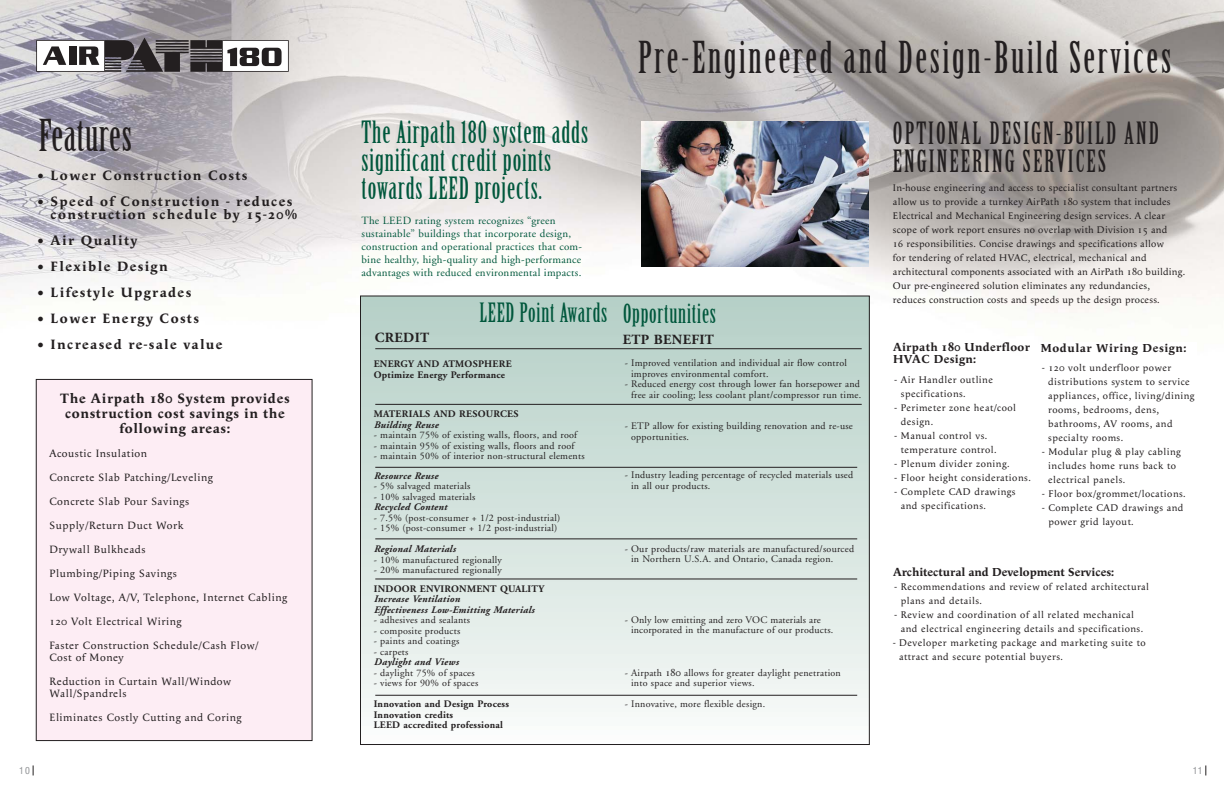
<style>
.page{position:relative;width:1224px;height:792px;background:#fff}
.page>*{position:absolute;margin:0;border:0;box-sizing:border-box;transform-origin:0 0}
.t1{font:43px "Birch";letter-spacing:.06em;color:#231f20}
.t2{font:43px "Birch";letter-spacing:.015em;color:#231f20}
.t3{font:30px/28px "Birch";letter-spacing:.03em;color:#00573c}
.t4{font:30px/28px "Birch";letter-spacing:.065em;color:#231f20}
.t5{font:26px "Birch";letter-spacing:.03em;color:#00573c}
.t6{font:700 14px/13px "Apolline";letter-spacing:.1em;color:#231f20}
.t7{font:700 14px/15px "Apolline";letter-spacing:.05em;color:#231f20;text-align:center}
.t8{font:700 14px "Adobe Garamond";letter-spacing:.025em;color:#231f20}
.t9{font:700 12px "Apolline";color:#231f20}
.t10{font:700 12px/12px "Apolline";letter-spacing:.03em;color:#231f20}
.t11{font:700 12px "Apolline";letter-spacing:.05em;color:#231f20}
.t12{font:11px/24px "Apolline";letter-spacing:.05em;color:#231f20}
.t13{font:11px/13px "Adobe Garamond";letter-spacing:.025em;color:#00573c}
.t14{font:10px/10.5px "Adobe Garamond";letter-spacing:.025em;color:#231f20}
.t15{font:10px/14px "Apolline";letter-spacing:.05em;color:#231f20}
.t16{font:10px/14px "Apolline";letter-spacing:.025em;color:#231f20}
.t17{font:700 10px/10.5px "Adobe Garamond";letter-spacing:.025em;color:#231f20}
.t18{font:italic 700 10px/10.5px "Adobe Garamond";letter-spacing:.025em;color:#231f20}
.t19{font:condensed 10px "Helvetica Neue";color:#939598}
.s1{font-family:"Apolline"}
</style>
<div class="page">
<img style="left:0;top:0;width:1224px;height:528px">
<svg style="left:36px;top:38px;width:253px;height:34px"></svg>
<div style="left:36px;top:379px;width:276px;height:362px;background:#fdedf4"></div>
<div style="left:36px;top:379px;width:276px;height:362px;border:1px solid #231f20"></div>
<img style="left:641px;top:121px;width:227px;height:145px">
<div style="left:360px;top:296px;width:509px;height:449px;background:linear-gradient(to bottom,#b4cfc6,#f8faf8)"></div>
<hr style="left:375px;top:348px;width:487px;height:1px;background:#231f20">
<hr style="left:375px;top:404px;width:487px;height:1px;background:#231f20">
<hr style="left:375px;top:467px;width:482px;height:1px;background:#231f20">
<hr style="left:375px;top:538px;width:482px;height:1px;background:#231f20">
<hr style="left:375px;top:578px;width:482px;height:1px;background:#231f20">
<hr style="left:375px;top:695px;width:482px;height:1px;background:#231f20">
<div style="left:1040px;top:342px;width:157px;height:206px;background:#fff"></div>
<h1 class="t1" style="left:638px;top:41px;width:535px">Pre-Engineered and Design-Build Services</h1>
<h1 class="t2" style="left:39px;top:119px;width:95px">Features</h1>
<h2 class="t4" style="left:893px;top:120px;width:268px">OPTIONAL DESIGN-BUILD AND<br>ENGINEERING SERVICES</h2>
<p class="t16" style="left:893px;top:181px;width:294px">In-house engineering and access to specialist consultant partners allow us to provide a turnkey AirPath 180 system that includes Electrical and Mechanical Engineering design services. A clear scope of work report ensures no overlap with Division 15 and<br>16 responsibilities. Concise drawings and specifications allow<br>for tendering of related HVAC, electrical, mechanical and architectural components associated with an AirPath 180 building.<br>Our pre-engineered solution eliminates any redundancies, reduces construction costs and speeds up the design process.</p>
<h2 class="t3" style="left:361px;top:120px;width:228px">The Airpath 180 system adds significant credit points towards LEED projects.</h2>
<p class="t13" style="left:362px;top:215px;width:222px">The LEED rating system recognizes “green sustainable” buildings that incorporate design, construction and operational practices that com&shy;bine healthy, high-quality and high-performance advantages with reduced environmental impacts.</p>
<h3 class="t6" style="left:37px;top:170px;width:212px">• Lower Construction Costs</h3>
<h3 class="t6" style="left:51px;top:196px;width:248px;text-indent:-14px">• Speed of Construction - reduces construction schedule by 15-20%</h3>
<h3 class="t6" style="left:37px;top:235px;width:102px">• Air Quality</h3>
<h3 class="t6" style="left:37px;top:261px;width:132px">• Flexible Design</h3>
<h3 class="t6" style="left:37px;top:287px;width:156px">• Lifestyle Upgrades</h3>
<h3 class="t6" style="left:37px;top:313px;width:163px">• Lower Energy Costs</h3>
<h3 class="t6" style="left:37px;top:339px;width:187px">• Increased re-sale value</h3>
<h3 class="t5" style="left:479px;top:302px;width:129px">LEED Point Awards</h3>
<h3 class="t5" style="left:623px;top:304px;width:95px">Opportunities</h3>
<h3 class="t8" style="left:375px;top:332px;width:56px">CREDIT</h3>
<h3 class="t8" style="left:623px;top:334px;width:93px">ETP BENEFIT</h3>
<p class="t10" style="left:893px;top:342px;width:138px">Airpath 180 Underfloor<br>HVAC Design:</p>
<p class="t15" style="left:901px;top:374px;width:94px;text-indent:-6px">- Air Handler outline specifications.</p>
<p class="t15" style="left:901px;top:402px;width:117px;text-indent:-6px">- Perimeter zone heat/cool design.</p>
<p class="t15" style="left:901px;top:430px;width:97px;text-indent:-6px">- Manual control vs. temperature control.</p>
<p class="t15" style="left:895px;top:458px;width:117px">- Plenum divider zoning.</p>
<p class="t15" style="left:895px;top:472px;width:138px">- Floor height considerations.</p>
<p class="t15" style="left:901px;top:486px;width:116px;text-indent:-6px">- Complete CAD drawings and specifications.</p>
<p class="t11" style="left:1040px;top:343px;width:147px">Modular Wiring Design:</p>
<p class="t15" style="left:1048px;top:362px;width:148px;text-indent:-6px">- 120 volt underfloor power distributions system to service appliances, office, living/dining rooms, bedrooms, dens, bathrooms, AV rooms, and specialty rooms.</p>
<p class="t15" style="left:1048px;top:446px;width:134px;text-indent:-6px">- Modular plug &amp; play cabling includes home runs back to electrical panels.</p>
<p class="t15" style="left:1042px;top:488px;width:145px">- Floor box/grommet/locations.</p>
<p class="t15" style="left:1048px;top:502px;width:137px;text-indent:-6px">- Complete CAD drawings and power grid layout.</p>
<p class="t14" style="left:631px;top:359px;width:217px;text-indent:-6px">- Improved ventilation and individual air flow control improves environmental comfort.</p>
<p class="t14" style="left:625px;top:380px;width:238px;text-align:right">- Reduced energy cost through lower fan horsepower and free air cooling; less coolant plant/compressor run time.</p>
<p class="t14" style="left:631px;top:422px;width:223px;text-indent:-6px">- ETP allow for existing building renovation and re-use opportunities.</p>
<p class="t14" style="left:631px;top:471px;width:224px;text-indent:-6px">- Industry leading percentage of recycled materials used in all our products.</p>
<p class="t17" style="left:374px;top:360px;width:139px">ENERGY AND ATMOSPHERE<br>Optimize Energy Performance</p>
<p class="t17" style="left:374px;top:410px;width:146px">MATERIALS AND RESOURCES</p>
<p class="t18" style="left:374px;top:420px;width:66px">Building Reuse</p>
<p class="t14" style="left:374px;top:431px;width:205px">- maintain 75% of existing walls, floors, and roof</p>
<p class="t14" style="left:374px;top:441px;width:202px">- maintain 95% of existing walls, floors and roof</p>
<p class="t14" style="left:374px;top:452px;width:212px">- maintain 50% of interior non-structural elements</p>
<p class="t18" style="left:374px;top:471px;width:66px">Resource Reuse</p>
<p class="t14" style="left:374px;top:482px;width:98px">- 5% salvaged materials</p>
<p class="t14" style="left:374px;top:492px;width:103px">- 10% salvaged materials</p>
<p class="t18" style="left:374px;top:503px;width:75px">Recycled Content</p>
<p class="t14" style="left:374px;top:513px;width:188px">- 7.5% (post-consumer + 1/2 post-industrial)</p>
<p class="t14" style="left:374px;top:524px;width:185px">- 15% (post-consumer + 1/2 post-industrial)</p>
<p class="t18" style="left:374px;top:545px;width:83px">Regional Materials</p>
<p class="t14" style="left:374px;top:555px;width:130px">- 10% manufactured regionally</p>
<p class="t14" style="left:374px;top:566px;width:130px">- 20% manufactured regionally</p>
<p class="t17" style="left:374px;top:584px;width:172px">INDOOR ENVIRONMENT QUALITY</p>
<p class="t18" style="left:374px;top:595px;width:162px">Increase Ventilation<br>Effectiveness Low-Emitting Materials</p>
<p class="t14" style="left:374px;top:616px;width:98px">- adhesives and sealants</p>
<p class="t14" style="left:374px;top:626px;width:88px">- composite products</p>
<p class="t14" style="left:374px;top:637px;width:87px">- paints and coatings</p>
<p class="t14" style="left:374px;top:647px;width:36px">- carpets</p>
<p class="t18" style="left:374px;top:658px;width:86px">Daylight and Views</p>
<p class="t14" style="left:374px;top:668px;width:102px">- daylight 75% of spaces</p>
<p class="t14" style="left:374px;top:679px;width:106px">- views for 90% of spaces</p>
<p class="t17" style="left:374px;top:700px;width:137px">Innovation and Design Process<br>Innovation credits<br>LEED accredited professional</p>
<h3 class="t7" style="left:60px;top:392px;width:231px">The Airpath 180 System provides construction cost savings in the following areas:</h3>
<p class="t12" style="left:49px;top:442px;width:239px">Acoustic Insulation<br>Concrete Slab Patching/Leveling<br>Concrete Slab Pour Savings<br>Supply/Return Duct Work<br>Drywall Bulkheads<br>Plumbing/Piping Savings<br>Low Voltage, A/V, Telephone, Internet Cabling<br>120 Volt Electrical Wiring<br>Faster Construction Schedule/Cash Flow/</p>
<p class="t12" style="left:49px;top:646px;width:183px">Cost of Money<br>Reduction in Curtain Wall/Window</p>
<p class="t12" style="left:49px;top:682px;width:194px">Wall/Spandrels<br>Eliminates Costly Cutting and Coring</p>
<p class="t14" style="left:631px;top:544px;width:224px;text-indent:-6px">- Our products/raw materials are manufactured/sourced in Northern U.S.A. and Ontario, Canada region.</p>
<p class="t9" style="left:893px;top:567px;width:223px">Architectural and Development Services:</p>
<p class="t15" style="left:901px;top:581px;width:250px;text-indent:-6px">- Recommendations and review of related architectural plans and details.</p>
<p class="t15" style="left:901px;top:609px;width:244px;text-indent:-6px">- Review and coordination of all related mechanical and electrical engineering details and specifications.</p>
<p class="t15" style="left:899px;top:637px;width:248px;text-indent:-6px">- Developer marketing package and marketing suite to attract and secure potential buyers.</p>
<p class="t14" style="left:631px;top:615px;width:204px;text-indent:-6px">- Only low emitting and zero VOC materials are incorporated in the manufacture of our products.</p>
<p class="t14" style="left:631px;top:668px;width:211px;text-indent:-6px">- Airpath <span class="s1">180</span> allows for greater daylight penetration into space and superior views.</p>
<p class="t14" style="left:625px;top:700px;width:142px">- Innovative, more flexible design.</p>
<p class="t19" style="left:19px;top:767px;width:13px">10</p>
<p class="t19" style="left:1193px;top:767px;width:12px">11</p>
</div>
